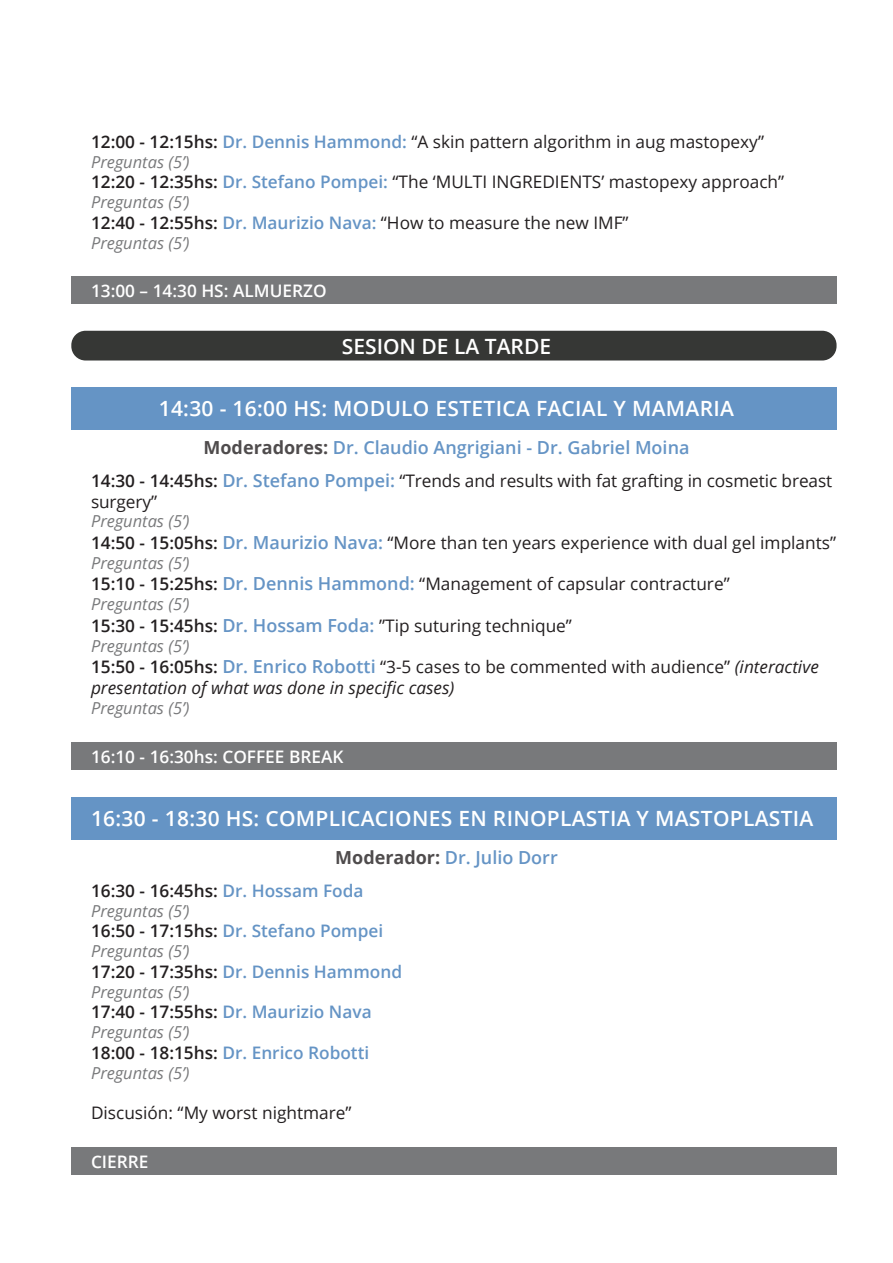
<style>
.page{position:relative;width:893px;height:1263px;background:#fff}
.page>*{position:absolute;margin:0;border:0;box-sizing:border-box;transform-origin:0 0}
.t1{font:600 21px "Open Sans";letter-spacing:.015em;color:#fff}
.t2{font:600 18px "Open Sans";color:#6594c5}
.t3{font:17.25px/20.7px "Open Sans";color:#231f20}
.t4{font:600 17.25px "Open Sans";color:#6594c5}
.t5{font:italic 17.25px/20.7px "Open Sans";color:#231f20}
.t6{font:600 17.25px "Open Sans";color:#fff}
.t7{font:600 17.25px "Open Sans";color:#231f20}
.t8{font:italic 16.5px "Open Sans";color:rgb(87 88 90/.8)}
.s1{font-weight:600}
.s2{font-weight:600;color:#6594c5}
.s3{font-weight:700;color:rgb(35 31 32/.8)}
.s4{font-weight:600;font-size:18px;color:#6594c5}
.s5{font-weight:600;font-style:normal}
.s6{font-weight:600;font-style:normal;font-size:18px;color:#6594c5}
.s7{font-style:normal}
.s8{color:#6594c5}
.s9{color:#231f20}
</style>
<div class="page">
<div style="left:71px;top:1147px;width:766px;height:28px;background:#78797b"></div>
<div style="left:71px;top:331px;width:765px;height:29px;background:#363735;border-radius:14px"></div>
<div style="left:71px;top:387px;width:766px;height:42px;background:#6594c5"></div>
<div style="left:71px;top:797px;width:766px;height:43px;background:#6594c5"></div>
<div style="left:71px;top:742px;width:766px;height:28px;background:#78797b"></div>
<div style="left:71px;top:277px;width:766px;height:27px;background:#78797b"></div>
<p class="t3" style="left:91px;top:131px;width:675px"><span class="s1">12:00 - 12:15hs:</span> <span class="s2">Dr. Dennis Hammond:</span> “A skin pattern algorithm in aug mastopexy”</p>
<p class="t8" style="left:91px;top:150px;width:100px">Preguntas (5’)</p>
<p class="t3" style="left:91px;top:171px;width:695px"><span class="s1">12:20 - 12:35hs:</span> <span class="s2">Dr. Stefano Pompei:</span> “The ‘MULTI INGREDIENTS’ mastopexy approach”</p>
<p class="t8" style="left:91px;top:191px;width:100px">Preguntas (5’)</p>
<p class="t3" style="left:91px;top:212px;width:539px"><span class="s1">12:40 - 12:55hs:</span> <span class="s2">Dr. Maurizio Nava:</span> “How to measure the new IMF”</p>
<p class="t8" style="left:91px;top:231px;width:100px">Preguntas (5’)</p>
<p class="t6" style="left:91px;top:279px;width:237px">13:00 – 14:30 HS: ALMUERZO</p>
<p class="t1" style="left:342px;top:332px;width:211px">SESION DE LA TARDE</p>
<p class="t1" style="left:159px;top:394px;width:577px">14:30 - 16:00 HS: MODULO ESTETICA FACIAL Y MAMARIA</p>
<p class="t2" style="left:204px;top:435px;width:487px"><span class="s3">Moderadores:</span> Dr. Claudio Angrigiani - Dr. Gabriel Moina</p>
<p class="t3" style="left:91px;top:470px;width:743px"><span class="s1">14:30 - 14:45hs:</span> <span class="s4">Dr. Stefano Pompei:</span> “Trends and results with fat grafting in cosmetic breast surgery”</p>
<p class="t8" style="left:91px;top:510px;width:100px">Preguntas (5’)</p>
<p class="t3" style="left:91px;top:532px;width:747px"><span class="s1">14:50 - 15:05hs:</span> <span class="s4">Dr. Maurizio Nava:</span> “More than ten years experience with dual gel implants”</p>
<p class="t8" style="left:91px;top:551px;width:100px">Preguntas (5’)</p>
<p class="t3" style="left:91px;top:573px;width:640px"><span class="s1">15:10 - 15:25hs:</span> <span class="s4">Dr. Dennis Hammond:</span> “Management of capsular contracture”</p>
<p class="t8" style="left:91px;top:593px;width:100px">Preguntas (5’)</p>
<p class="t3" style="left:91px;top:615px;width:482px"><span class="s1">15:30 - 15:45hs:</span> <span class="s4">Dr. Hossam Foda:</span> ”Tip suturing technique”</p>
<p class="t8" style="left:91px;top:634px;width:100px">Preguntas (5’)</p>
<p class="t5" style="left:91px;top:656px;width:729px"><span class="s5">15:50 - 16:05hs:</span> <span class="s6">Dr. Enrico Robotti</span> <span class="s7">“3-5 cases to be commented with audience”</span> (interactive presentation of what was done in specific cases)</p>
<p class="t8" style="left:91px;top:696px;width:100px">Preguntas (5’)</p>
<p class="t6" style="left:91px;top:745px;width:254px">16:10 - 16:30hs: COFFEE BREAK</p>
<p class="t1" style="left:91px;top:804px;width:724px">16:30 - 18:30 HS: COMPLICACIONES EN RINOPLASTIA Y MASTOPLASTIA</p>
<p class="t2" style="left:335px;top:845px;width:224px"><span class="s3">Moderador:</span> Dr. Julio Dorr</p>
<p class="t7" style="left:91px;top:879px;width:274px">16:30 - 16:45hs: <span class="s8">Dr. Hossam Foda</span></p>
<p class="t8" style="left:91px;top:899px;width:100px">Preguntas (5’)</p>
<p class="t4" style="left:91px;top:919px;width:294px"><span class="s9">16:50 - 17:15hs:</span> Dr. Stefano Pompei</p>
<p class="t8" style="left:91px;top:940px;width:100px">Preguntas (5’)</p>
<p class="t4" style="left:91px;top:960px;width:313px"><span class="s9">17:20 - 17:35hs:</span> Dr. Dennis Hammond</p>
<p class="t8" style="left:91px;top:980px;width:100px">Preguntas (5’)</p>
<p class="t4" style="left:91px;top:1000px;width:282px"><span class="s9">17:40 - 17:55hs:</span> Dr. Maurizio Nava</p>
<p class="t8" style="left:91px;top:1021px;width:100px">Preguntas (5’)</p>
<p class="t4" style="left:91px;top:1041px;width:280px"><span class="s9">18:00 - 18:15hs:</span> Dr. Enrico Robotti</p>
<p class="t8" style="left:91px;top:1061px;width:100px">Preguntas (5’)</p>
<p class="t3" style="left:91px;top:1102px;width:262px">Discusión: “My worst nightmare”</p>
<p class="t6" style="left:91px;top:1150px;width:59px">CIERRE</p>
</div>
